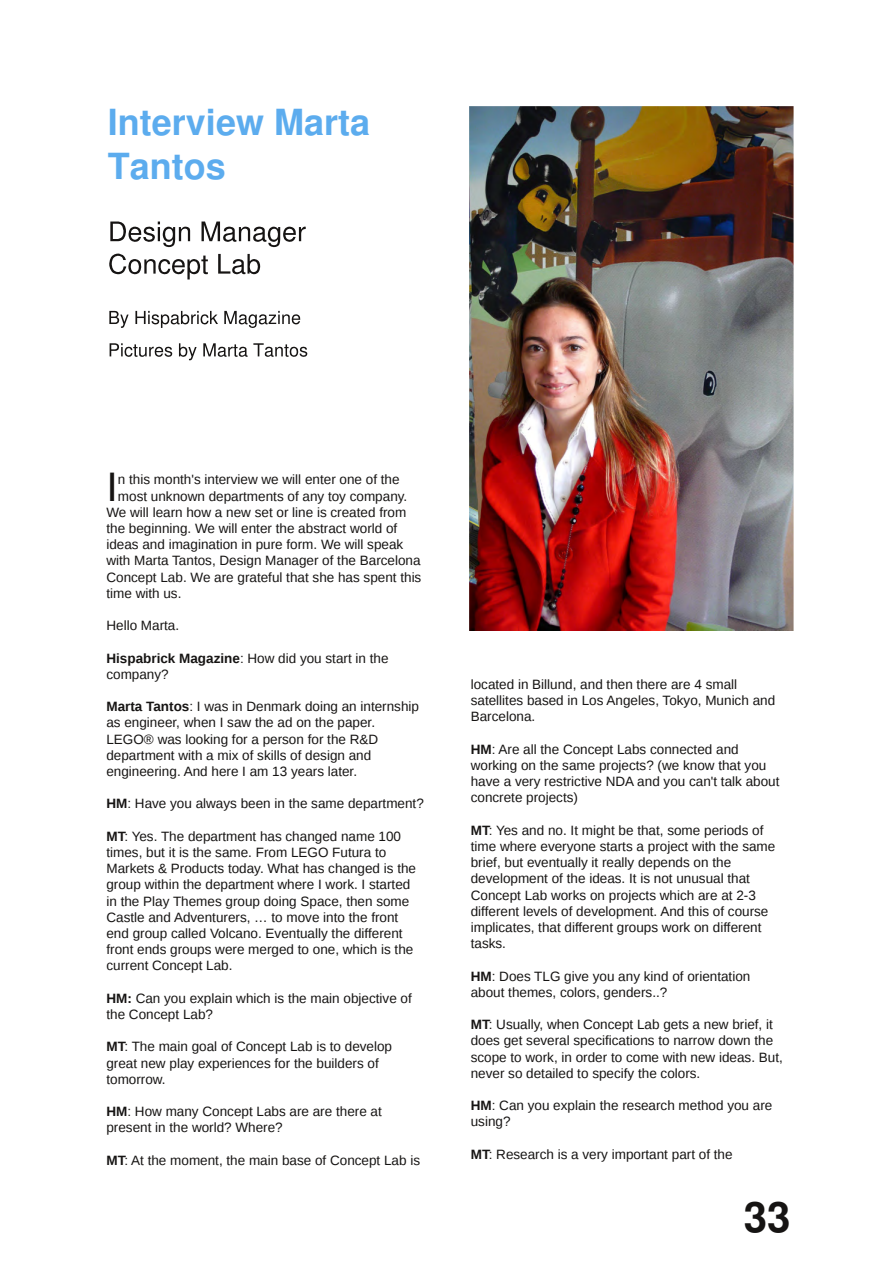
<style>
.page{position:relative;width:893px;height:1263px;background:#fff}
.page>*{position:absolute;margin:0;border:0;box-sizing:border-box;transform-origin:0 0}
.t1{font:700 42px "Free Sans";color:#161413}
.t2{font:41.25px "Liberation Sans";color:#161413}
.t3{font:700 36px/43.2px "Free Sans";color:#5cacee}
.t4{font:13.5px/16.2px "Liberation Sans";color:#161413}
.s1{font-weight:700}
</style>
<div class="page">
<svg style="left:110px;top:221px;width:80px;height:26px"></svg>
<svg style="left:202px;top:221px;width:104px;height:26px"></svg>
<svg style="left:109px;top:254px;width:99px;height:25px"></svg>
<svg style="left:218px;top:254px;width:42px;height:20px"></svg>
<svg style="left:109px;top:311px;width:20px;height:17px"></svg>
<svg style="left:135px;top:311px;width:83px;height:17px"></svg>
<svg style="left:224px;top:311px;width:76px;height:17px"></svg>
<svg style="left:110px;top:343px;width:62px;height:14px"></svg>
<svg style="left:179px;top:343px;width:18px;height:17px"></svg>
<svg style="left:203px;top:343px;width:104px;height:14px"></svg>
<img style="left:469px;top:106px;width:325px;height:524px">
<h3 class="t3" style="left:108px;top:101px;width:264px">Interview Marta<br>Tantos</h3>
<h2 class="t2" style="left:106px;top:463px;width:13px">I</h2>
<p class="t4" style="left:118px;top:472px;width:283px">n this month's interview we will enter one of the</p>
<p class="t4" style="left:118px;top:488px;width:291px">most unknown departments of any toy company.</p>
<p class="t4" style="left:106px;top:504px;width:301px">We will learn how a new set or line is created from</p>
<p class="t4" style="left:106px;top:520px;width:292px">the beginning. We will enter the abstract world of</p>
<p class="t4" style="left:106px;top:536px;width:298px">ideas and imagination in pure form. We will speak</p>
<p class="t4" style="left:106px;top:553px;width:316px">with Marta Tantos, Design Manager of the Barcelona</p>
<p class="t4" style="left:106px;top:569px;width:316px">Concept Lab. We are grateful that she has spent this</p>
<p class="t4" style="left:106px;top:585px;width:77px">time with us.</p>
<p class="t4" style="left:106px;top:617px;width:74px">Hello Marta.</p>
<p class="t4" style="left:106px;top:650px;width:284px"><span class="s1">Hispabrick Magazine</span>: How did you start in the company?</p>
<p class="t4" style="left:106px;top:698px;width:314px"><span class="s1">Marta Tantos</span>: I was in Denmark doing an internship as engineer, when I saw the ad on the paper.<br>LEGO® was looking for a person for the R&amp;D department with a mix of skills of design and engineering. And here I am 13 years later.</p>
<p class="t4" style="left:106px;top:796px;width:319px"><span class="s1">HM</span>: Have you always been in the same department?</p>
<p class="t4" style="left:106px;top:828px;width:311px"><span class="s1">MT</span>: Yes. The department has changed name 100 times, but it is the same. From LEGO Futura to Markets &amp; Products today. What has changed is the group within the department where I work. I started in the Play Themes group doing Space, then some Castle and Adventurers, … to move into the front end group called Volcano. Eventually the different front ends groups were merged to one, which is the current Concept Lab.</p>
<p class="t4" style="left:106px;top:990px;width:307px"><span class="s1">HM:</span> Can you explain which is the main objective of the Concept Lab?</p>
<p class="t4" style="left:106px;top:1039px;width:287px"><span class="s1">MT</span>: The main goal of Concept Lab is to develop great new play experiences for the builders of tomorrow.</p>
<p class="t4" style="left:106px;top:1103px;width:277px"><span class="s1">HM</span>: How many Concept Labs are are there at present in the world? Where?</p>
<p class="t4" style="left:106px;top:1152px;width:315px"><span class="s1">MT</span>: At the moment, the main base of Concept Lab is</p>
<p class="t4" style="left:471px;top:676px;width:306px">located in Billund, and then there are 4 small satellites based in Los Angeles, Tokyo, Munich and<br>Barcelona.</p>
<p class="t4" style="left:471px;top:741px;width:310px"><span class="s1">HM</span>: Are all the Concept Labs connected and working on the same projects? (we know that you have a very restrictive NDA and you can't talk about concrete projects)</p>
<p class="t4" style="left:471px;top:822px;width:306px"><span class="s1">MT</span>: Yes and no. It might be that, some periods of time where everyone starts a project with the same brief, but eventually it really depends on the development of the ideas. It is not unusual that Concept Lab works on projects which are at 2-3 different levels of development. And this of course implicates, that different groups work on different tasks.</p>
<p class="t4" style="left:471px;top:968px;width:281px"><span class="s1">HM</span>: Does TLG give you any kind of orientation about themes, colors, genders..?</p>
<p class="t4" style="left:471px;top:1016px;width:314px"><span class="s1">MT</span>: Usually, when Concept Lab gets a new brief, it does get several specifications to narrow down the scope to work, in order to come with new ideas. But, never so detailed to specify the colors.</p>
<p class="t4" style="left:471px;top:1097px;width:303px"><span class="s1">HM</span>: Can you explain the research method you are using?</p>
<p class="t4" style="left:471px;top:1146px;width:263px"><span class="s1">MT</span>: Research is a very important part of the</p>
<h1 class="t1" style="left:744px;top:1190px;width:48px">33</h1>
</div>
